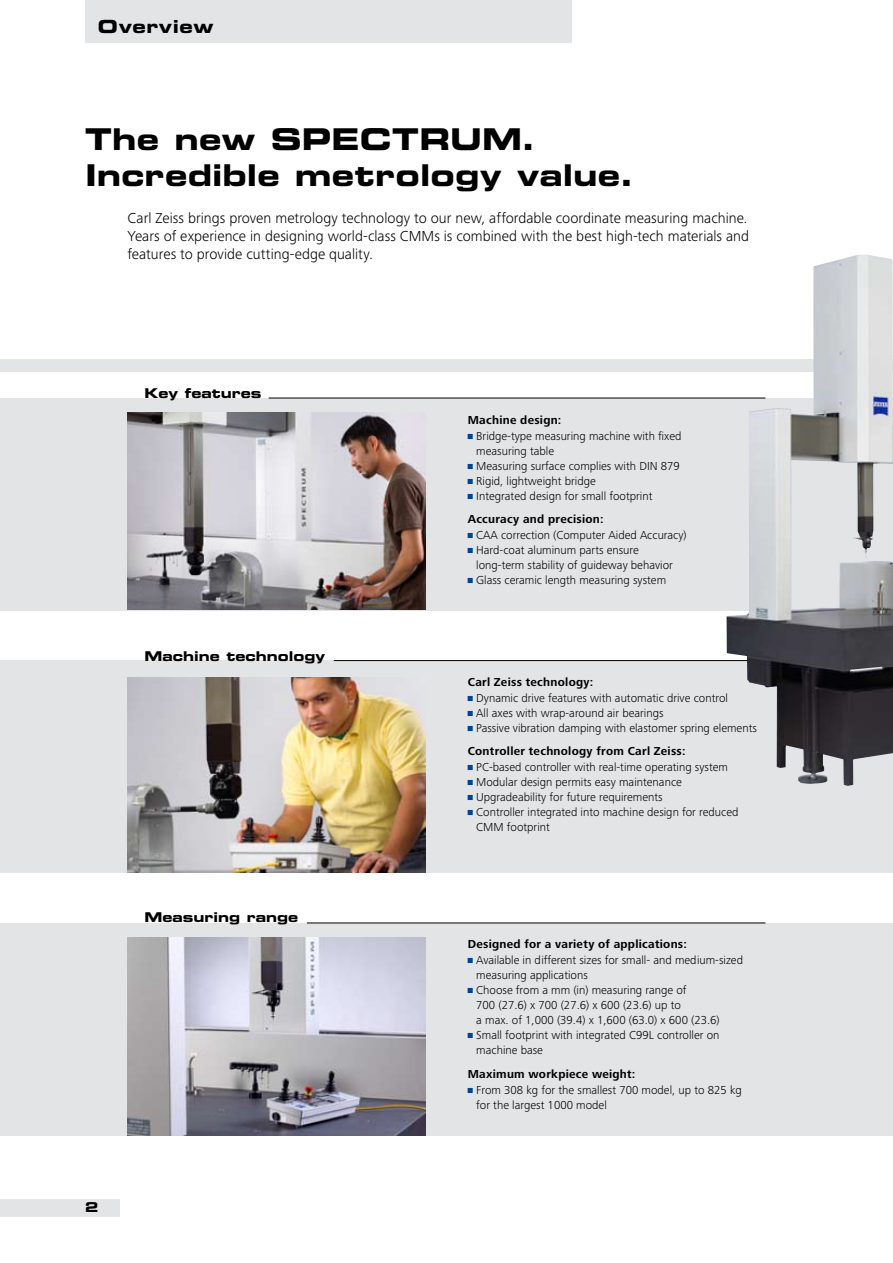
<style>
.page{position:relative;width:893px;height:1263px;background:#fff}
.page>*{position:absolute;margin:0;border:0;box-sizing:border-box;transform-origin:0 0}
.t1{font:30px/36px "Zeiss Eurostile Pro Bold Ext 2";letter-spacing:.005em;color:#000}
.t2{font:18px "Zeiss Eurostile Pro Bold Ext 2";letter-spacing:.03em;color:#000}
.t3{font:300 15px/18px "Zeiss Frutiger Next Pro";color:#000;text-align:justify}
.t4{font:13.5px "Zeiss Eurostile Pro Bold Ext 2";color:#000}
.t5{font:300 12px/15px "Zeiss Frutiger Next Pro";color:#000}
.t6{font:700 12px "Zeiss Frutiger Next Pro";letter-spacing:.02em;color:#000}
.s1{color:#004494}
.s2{font-weight:700}
</style>
<div class="page">
<div style="left:0;top:398px;width:893px;height:213px;background:#e3e4e5"></div>
<hr style="left:269px;top:398px;width:496px;height:1px;background:#000">
<div style="left:0;top:923px;width:893px;height:212px;background:#e3e4e5"></div>
<hr style="left:307px;top:922px;width:458px;height:1px;background:#000">
<div style="left:0;top:661px;width:893px;height:212px;background:#e3e4e5"></div>
<hr style="left:334px;top:660px;width:431px;height:1px;background:#000">
<div style="left:0;top:359px;width:893px;height:13px;background:#e3e4e5"></div>
<img style="left:128px;top:677px;width:297px;height:196px">
<img style="left:128px;top:412px;width:297px;height:198px">
<img style="left:128px;top:938px;width:297px;height:197px">
<img style="left:726px;top:255px;width:167px;height:531px">
<div style="left:85px;top:0;width:487px;height:43px;background:#e3e4e5"></div>
<div style="left:0;top:1199px;width:119px;height:17px;background:#e3e4e5"></div>
<h2 class="t2" style="left:98px;top:13px;width:117px">Overview</h2>
<h1 class="t1" style="left:85px;top:121px;width:551px">The new SPECTRUM.<br>Incredible metrology value.</h1>
<p class="t3" style="left:128px;top:209px;width:623px">Carl Zeiss brings proven metrology technology to our new, affordable coordinate measuring machine.<br>Years of experience in designing world-class CMMs is combined with the best high-tech materials and features to provide cutting-edge quality.</p>
<p class="t4" style="left:145px;top:384px;width:119px">Key features</p>
<p class="t4" style="left:145px;top:647px;width:182px">Machine technology</p>
<p class="t4" style="left:145px;top:907px;width:155px">Measuring range</p>
<p class="t4" style="left:85px;top:1198px;width:15px">2</p>
<p class="t6" style="left:468px;top:413px;width:95px">Machine design:</p>
<p class="t5" style="left:476px;top:428px;width:207px;text-indent:-9px"><span class="s1">•</span> Bridge-type measuring machine with fixed measuring table</p>
<p class="t5" style="left:468px;top:458px;width:214px"><span class="s1">•</span> Measuring surface complies with DIN 879</p>
<p class="t5" style="left:468px;top:473px;width:130px"><span class="s1">•</span> Rigid, lightweight bridge</p>
<p class="t5" style="left:468px;top:484px;width:186px;line-height:23.5px"><span class="s1">•</span> Integrated design for small footprint<br><span class="s2">Accuracy and precision:</span></p>
<p class="t5" style="left:468px;top:528px;width:220px"><span class="s1">•</span> CAA correction (Computer Aided Accuracy)</p>
<p class="t5" style="left:476px;top:543px;width:198px;text-indent:-9px"><span class="s1">•</span> Hard-coat aluminum parts ensure long-term stability of guideway behavior</p>
<p class="t5" style="left:468px;top:573px;width:200px"><span class="s1">•</span> Glass ceramic length measuring system</p>
<p class="t6" style="left:468px;top:675px;width:127px">Carl Zeiss technology:</p>
<p class="t5" style="left:468px;top:690px;width:262px"><span class="s1">•</span> Dynamic drive features with automatic drive control</p>
<p class="t5" style="left:468px;top:705px;width:197px"><span class="s1">•</span> All axes with wrap-around air bearings</p>
<p class="t5" style="left:468px;top:716px;width:291px;line-height:23.5px"><span class="s1">•</span> Passive vibration damping with elastomer spring elements<br><span class="s2">Controller technology from Carl Zeiss:</span></p>
<p class="t5" style="left:468px;top:760px;width:262px"><span class="s1">•</span> PC-based controller with real-time operating system</p>
<p class="t5" style="left:468px;top:775px;width:216px"><span class="s1">•</span> Modular design permits easy maintenance</p>
<p class="t5" style="left:468px;top:790px;width:196px"><span class="s1">•</span> Upgradeability for future requirements</p>
<p class="t5" style="left:476px;top:805px;width:264px;text-indent:-9px"><span class="s1">•</span> Controller integrated into machine design for reduced<br>CMM footprint</p>
<p class="t6" style="left:468px;top:937px;width:221px">Designed for a variety of applications:</p>
<p class="t5" style="left:476px;top:953px;width:268px;text-indent:-9px"><span class="s1">•</span> Available in different sizes for small- and medium-sized measuring applications</p>
<p class="t5" style="left:476px;top:983px;width:245px;text-indent:-9px"><span class="s1">•</span> Choose from a mm (in) measuring range of<br>700 (27.6) x 700 (27.6) x 600 (23.6) up to<br>a max. of 1,000 (39.4) x 1,600 (63.0) x 600 (23.6)</p>
<p class="t5" style="left:476px;top:1028px;width:245px;text-indent:-9px"><span class="s1">•</span> Small footprint with integrated C99L controller on machine base</p>
<p class="t6" style="left:468px;top:1067px;width:169px">Maximum workpiece weight:</p>
<p class="t5" style="left:476px;top:1082px;width:267px;text-indent:-9px"><span class="s1">•</span> From 308 kg for the smallest 700 model, up to 825 kg for the largest 1000 model</p>
</div>
